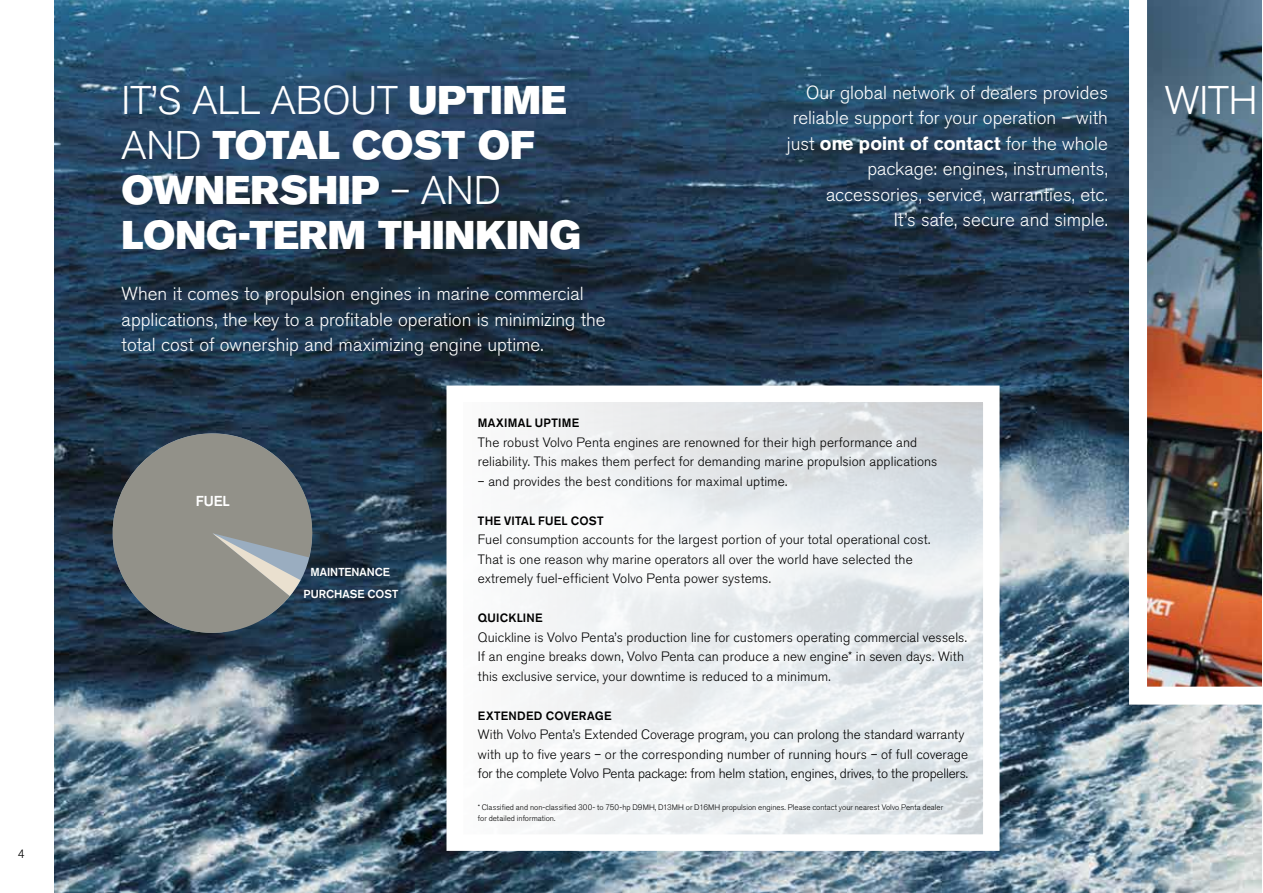
<style>
.page{position:relative;width:1263px;height:893px;background:#fff}
.page>*{position:absolute;margin:0;border:0;box-sizing:border-box;transform-origin:0 0}
.t1{font:39.75px/45px "Volvo Sans Pro Super";color:#fff}
.t2{font:300 39.75px "Volvo Sans Pro";color:#fff}
.t3{font:300 18.75px/25.5px "Volvo Sans Pro";color:#fff}
.t4{font:500 14.25px "Volvo Sans Pro";color:#fff}
.t5{font:300 13.5px/19.5px "Volvo Sans Pro";letter-spacing:.005em;color:#000}
.t6{font:500 12px "Volvo Sans Pro";letter-spacing:.025em;color:#000}
.t7{font:300 12px "Volvo Sans Pro";color:#000}
.t8{font:500 11.55px/21.9px "Volvo Sans Pro";color:#fff;text-align:center}
.t9{font:300 7.95px/10.5px "Volvo Sans Pro";letter-spacing:.005em;color:#000}
.s1{font-family:"Volvo Sans Pro Super";font-weight:400}
.s2{font-family:"Volvo Sans Pro";font-weight:300}
.s3{font-weight:700}
</style>
<div class="page">
<img style="left:54px;top:0;width:1208px;height:893px">
<img style="left:1129px;top:0;width:133px;height:705px">
<svg style="left:463px;top:403px;width:519px;height:431px;fill:#eef1f3"></svg>
<svg style="left:100px;top:428px;width:219px;height:211px;background:#1d3246"></svg>
<svg style="left:108px;top:432px;width:208px;height:202px;background:#767c7c"></svg>
<p class="t7" style="left:18px;top:847px;width:8px">4</p>
<h1 class="t2" style="left:122px;top:77px;width:446px">IT’S ALL ABOUT <span class="s1">UPTIME</span></h1>
<h1 class="t1" style="left:122px;top:122px;width:461px"><span class="s2">AND</span> TOTAL COST OF<br>OWNERSHIP <span class="s2">– AND<br></span>LONG-TERM THINKING</h1>
<h2 class="t3" style="left:122px;top:281px;width:485px">When it comes to propulsion engines in marine commercial applications, the key to a profitable operation is minimizing the total cost of ownership and maximizing engine uptime.</h2>
<h2 class="t3" style="left:787px;top:80px;width:322px;text-align:right">Our global network of dealers provides reliable support for your operation – with just <span class="s3">one point of contact</span> for the whole package: engines, instruments, accessories, service, warranties, etc.<br>It’s safe, secure and simple.</h2>
<p class="t4" style="left:196px;top:492px;width:35px">FUEL</p>
<p class="t8" style="left:304px;top:561px;width:96px">MAINTENANCE<br>PURCHASE COST</p>
<p class="t6" style="left:478px;top:416px;width:103px">MAXIMAL UPTIME</p>
<p class="t5" style="left:478px;top:432px;width:461px">The robust Volvo Penta engines are renowned for their high performance and reliability. This makes them perfect for demanding marine propulsion applications</p>
<p class="t5" style="left:478px;top:471px;width:311px">– and provides the best conditions for maximal uptime.</p>
<p class="t6" style="left:478px;top:513px;width:127px">THE VITAL FUEL COST</p>
<p class="t5" style="left:478px;top:530px;width:454px">Fuel consumption accounts for the largest portion of your total operational cost.<br>That is one reason why marine operators all over the world have selected the extremely fuel-efficient Volvo Penta power systems.</p>
<p class="t6" style="left:478px;top:611px;width:66px">QUICKLINE</p>
<p class="t5" style="left:478px;top:627px;width:490px">Quickline is Volvo Penta’s production line for customers operating commercial vessels.<br>If an engine breaks down, Volvo Penta can produce a new engine* in seven days. With this exclusive service, your downtime is reduced to a minimum.</p>
<p class="t6" style="left:478px;top:708px;width:135px">EXTENDED COVERAGE</p>
<p class="t5" style="left:478px;top:725px;width:492px">With Volvo Penta’s Extended Coverage program, you can prolong the standard warranty with up to five years – or the corresponding number of running hours – of full coverage for the complete Volvo Penta package: from helm station, engines, drives, to the propellers.</p>
<p class="t9" style="left:478px;top:802px;width:467px">* Classified and non-classified 300- to 750-hp D9MH, D13MH or D16MH propulsion engines. Please contact your nearest Volvo Penta dealer for detailed information.</p>
<h1 class="t2" style="left:1165px;top:77px;width:94px">WITH</h1>
</div>
